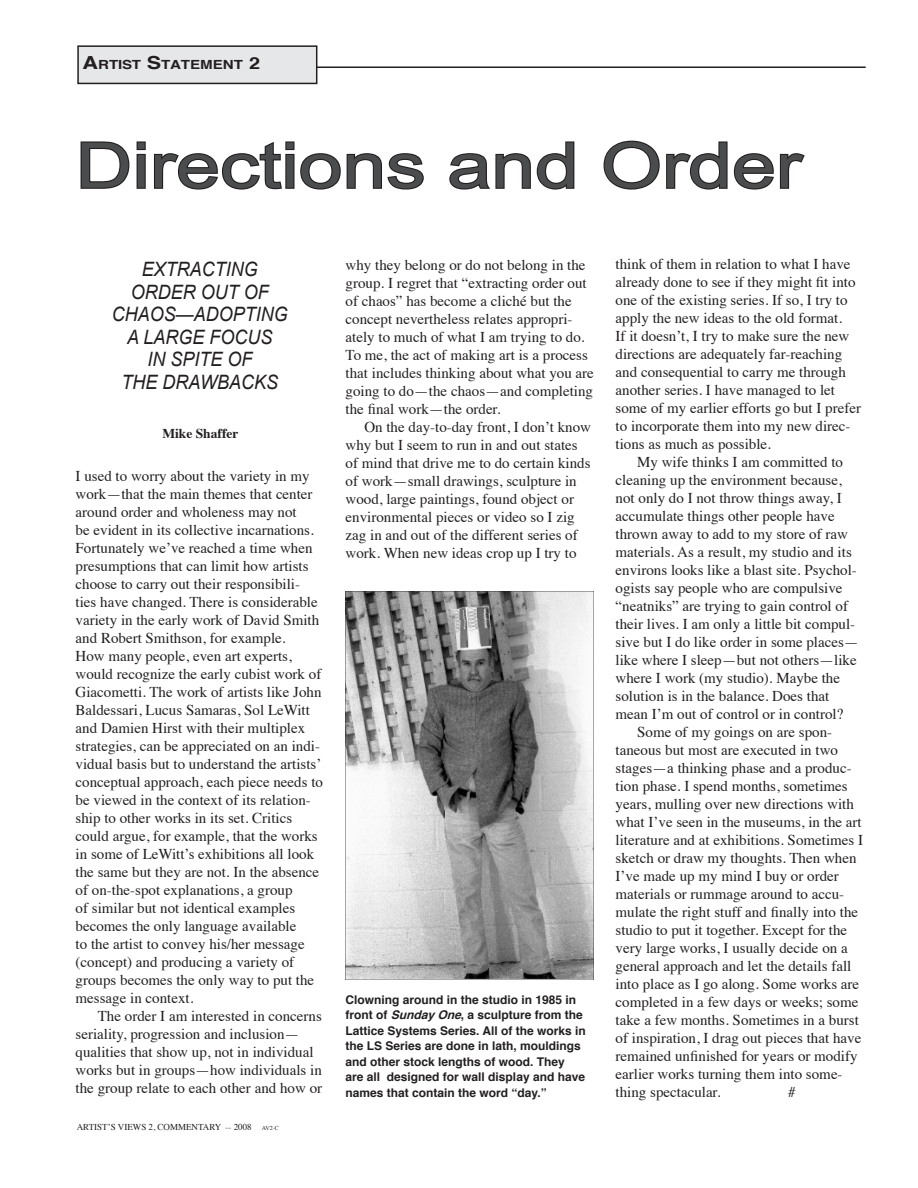
<style>
.page{position:relative;width:918px;height:1188px;background:#fff}
.page>*{position:absolute;margin:0;border:0;box-sizing:border-box;transform-origin:0 0}
.t1{font:63px "Arial";color:#4b4c4d;scale:1.25 1}
.t2{font:italic 19.8px/22.5px "Arial";color:#231f20;text-align:center;scale:.91 1}
.t3{font:15px/18px "Times";color:#231f20}
.t4{font:700 13.5px "Times";color:#231f20}
.t5{font:700 12.6px "Helvetica";color:#231f20;scale:1.2 1}
.t6{font:700 12px/15.5px "Helvetica";color:#231f20}
.t7{font:9px "Times";color:#231f20}
.s1{font-size:18px}
.s2{font-size:16.5px}
.s3{font-size:6px}
.s4{font-style:italic}
</style>
<div class="page">
<svg style="left:80px;top:141px;width:66px;height:48px"></svg>
<svg style="left:153px;top:141px;width:271px;height:49px"></svg>
<svg style="left:449px;top:141px;width:126px;height:49px"></svg>
<svg style="left:603px;top:140px;width:202px;height:50px"></svg>
<div style="left:78px;top:46px;width:239px;height:37px;background:#e6e7e9"></div>
<div style="left:77px;top:45px;width:240px;height:39px;border:2px solid #231f20"></div>
<hr style="left:316px;top:66px;width:550px;height:2px;background:#231f20">
<img style="left:345px;top:592px;width:249px;height:387px">
<p class="t5" style="left:83px;top:54px;width:149px"><span class="s1">A</span>RTIST <span class="s1">S</span>TATEMENT <span class="s2">2</span></p>
<h1 class="t1" style="left:76px;top:124px;width:583px">Directions and Order</h1>
<h2 class="t2" style="left:112px;top:258px;width:195px">EXTRACTING<br>ORDER OUT OF<br>CHAOS—ADOPTING<br>A LARGE FOCUS<br>IN SPITE OF<br>THE DRAWBACKS</h2>
<p class="t4" style="left:162px;top:420px;width:78px">Mike Shaffer</p>
<p class="t3" style="left:76px;top:466px;width:249px">I used to worry about the variety in my work—that the main themes that center around order and wholeness may not<br>be evident in its collective incarnations.<br>Fortunately we’ve reached a time when presumptions that can limit how artists choose to carry out their responsibili&shy;ties have changed. There is considerable variety in the early work of David Smith and Robert Smithson, for example.<br>How many people, even art experts, would recognize the early cubist work of Giacometti. The work of artists like John Baldessari, Lucus Samaras, Sol LeWitt and Damien Hirst with their multiplex strategies, can be appreciated on an indi&shy;vidual basis but to understand the artists’ conceptual approach, each piece needs to be viewed in the context of its relation&shy;ship to other works in its set. Critics could argue, for example, that the works in some of LeWitt’s exhibitions all look the same but they are not. In the absence of on-the-spot explanations, a group<br>of similar but not identical examples becomes the only language available<br>to the artist to convey his/her message (concept) and producing a variety of groups becomes the only way to put the message in context.</p>
<p class="t3" style="left:76px;top:1006px;width:248px;text-indent:22px">The order I am interested in concerns seriality, progression and inclusion— qualities that show up, not in individual works but in groups—how individuals in the group relate to each other and how or</p>
<p class="t7" style="left:77px;top:1119px;width:204px">ARTIST’S VIEWS 2, COMMENTARY -- 2008 <span class="s3">AV2-C</span></p>
<p class="t3" style="left:346px;top:255px;width:250px">why they belong or do not belong in the group. I regret that “extracting order out of chaos” has become a cliché but the concept nevertheless relates appropri&shy;ately to much of what I am trying to do.<br>To me, the act of making art is a process that includes thinking about what you are going to do—the chaos—and completing the final work—the order.</p>
<p class="t3" style="left:346px;top:417px;width:247px;text-indent:19px">On the day-to-day front, I don’t know why but I seem to run in and out states of mind that drive me to do certain kinds of work—small drawings, sculpture in wood, large paintings, found object or environmental pieces or video so I zig zag in and out of the different series of work. When new ideas crop up I try to</p>
<p class="t6" style="left:346px;top:992px;width:242px">Clowning around in the studio in 1985 in front of <span class="s4">SundayOne</span>, a sculpture from the Lattice Systems Series. All of the works in the LS Series are done in lath, mouldings and other stock lengths of wood. They are all designed for wall display and have names that contain the word “day.”</p>
<p class="t3" style="left:616px;top:253px;width:247px">think of them in relation to what I have already done to see if they might fit into one of the existing series. If so, I try to apply the new ideas to the old format.<br>If it doesn’t, I try to make sure the new directions are adequately far-reaching and consequential to carry me through another series. I have managed to let some of my earlier efforts go but I prefer to incorporate them into my new direc&shy;tions as much as possible.</p>
<p class="t3" style="left:637px;top:451px;width:207px">My wife thinks I am committed to</p>
<p class="t3" style="left:616px;top:469px;width:228px">cleaning up the environment because,</p>
<p class="t3" style="left:616px;top:487px;width:228px">not only do I not throw things away, I</p>
<p class="t3" style="left:616px;top:505px;width:221px">accumulate things other people have</p>
<p class="t3" style="left:616px;top:523px;width:234px">thrown away to add to my store of raw</p>
<p class="t3" style="left:616px;top:541px;width:238px">materials. As a result, my studio and its</p>
<p class="t3" style="left:616px;top:559px;width:243px">environs looks like a blast site. Psychol-</p>
<p class="t3" style="left:616px;top:577px;width:229px">ogists say people who are compulsive</p>
<p class="t3" style="left:616px;top:595px;width:234px">“neatniks” are trying to gain control of</p>
<p class="t3" style="left:616px;top:613px;width:241px">their lives. I am only a little bit compul-</p>
<p class="t3" style="left:616px;top:631px;width:245px">sive but I do like order in some places—</p>
<p class="t3" style="left:616px;top:649px;width:243px">like where I sleep—but not others—like</p>
<p class="t3" style="left:616px;top:667px;width:226px">where I work (my studio). Maybe the</p>
<p class="t3" style="left:616px;top:685px;width:215px">solution is in the balance. Does that</p>
<p class="t3" style="left:616px;top:703px;width:229px">mean I’m out of control or in control?</p>
<p class="t3" style="left:637px;top:721px;width:196px">Some of my goings on are spon-</p>
<p class="t3" style="left:616px;top:739px;width:224px">taneous but most are executed in two</p>
<p class="t3" style="left:616px;top:757px;width:238px">stages—a thinking phase and a produc-</p>
<p class="t3" style="left:616px;top:775px;width:234px">tion phase. I spend months, sometimes</p>
<p class="t3" style="left:616px;top:793px;width:240px">years, mulling over new directions with</p>
<p class="t3" style="left:616px;top:811px;width:248px">what I’ve seen in the museums, in the art</p>
<p class="t3" style="left:616px;top:829px;width:249px">literature and at exhibitions. Sometimes I</p>
<p class="t3" style="left:616px;top:847px;width:242px">sketch or draw my thoughts. Then when</p>
<p class="t3" style="left:616px;top:865px;width:225px">I’ve made up my mind I buy or order</p>
<p class="t3" style="left:616px;top:883px;width:230px">materials or rummage around to accu-</p>
<p class="t3" style="left:616px;top:901px;width:244px">mulate the right stuff and finally into the</p>
<p class="t3" style="left:616px;top:919px;width:233px">studio to put it together. Except for the</p>
<p class="t3" style="left:616px;top:937px;width:234px">very large works, I usually decide on a</p>
<p class="t3" style="left:616px;top:955px;width:237px">general approach and let the details fall</p>
<p class="t3" style="left:616px;top:973px;width:245px">into place as I go along. Some works are</p>
<p class="t3" style="left:616px;top:991px;width:244px">completed in a few days or weeks; some</p>
<p class="t3" style="left:616px;top:1009px;width:245px">take a few months. Sometimes in a burst</p>
<p class="t3" style="left:616px;top:1027px;width:247px">of inspiration, I drag out pieces that have</p>
<p class="t3" style="left:616px;top:1045px;width:244px">remained unfinished for years or modify</p>
<p class="t3" style="left:616px;top:1063px;width:229px">earlier works turning them into some-</p>
<p class="t3" style="left:616px;top:1081px;width:106px">thing spectacular.</p>
<p class="t3" style="left:788px;top:1081px;width:9px">#</p>
</div>
